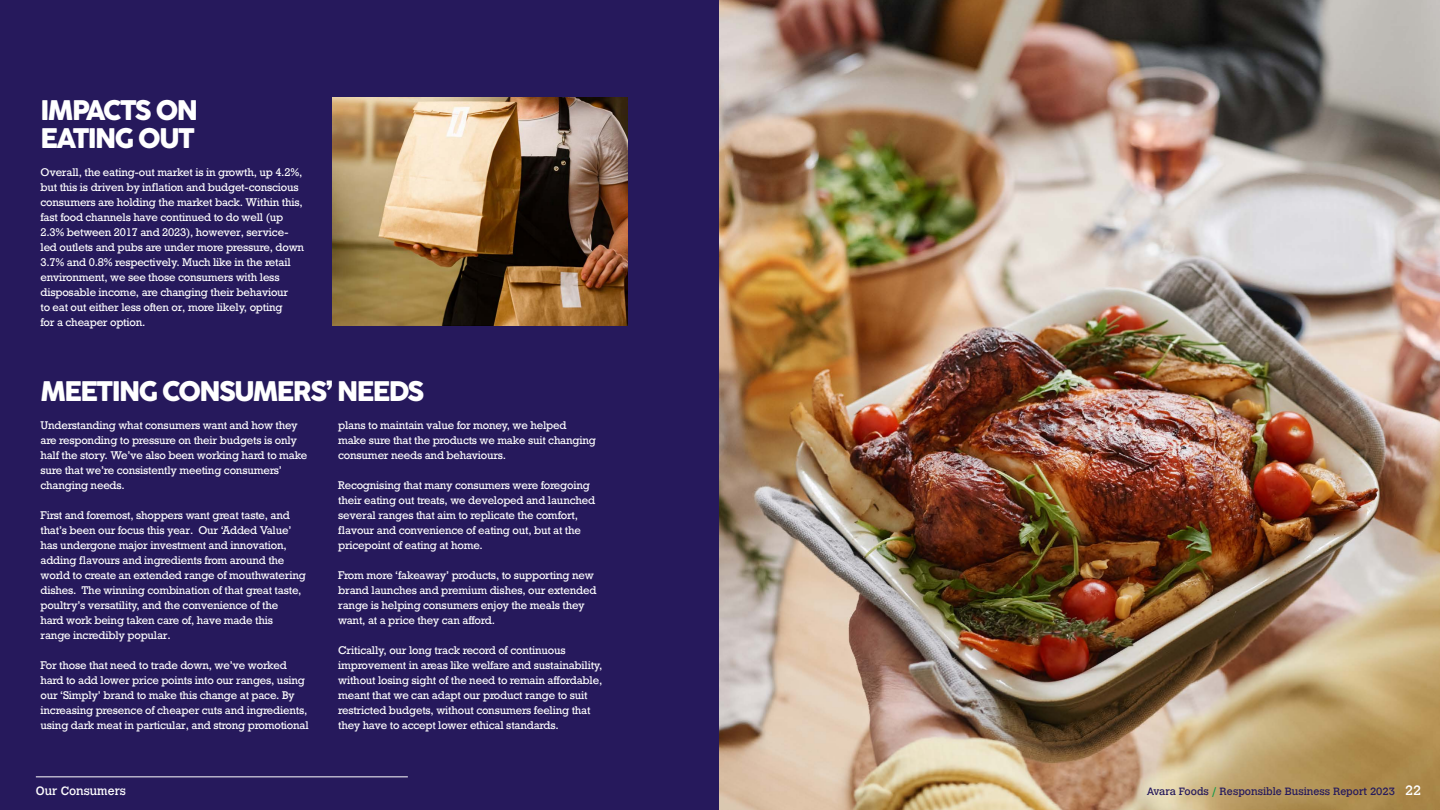
<style>
.page{position:relative;width:1440px;height:810px;background:#26195c}
.page>*{position:absolute;margin:0;border:0;box-sizing:border-box;transform-origin:0 0}
.t1{font:26.25px/28.5px "Cocogoose Pro";letter-spacing:-.06em;color:#fff}
.t2{font:12px "Calvert";color:#fff}
.t3{font:10.5px/15px "Rockwell";letter-spacing:-.02em;color:#fff}
.t4{font:10.5px "Calvert";color:#261a5c}
.s1{color:#009945}
.s2{font-size:13.5px;color:#fff}
</style>
<div class="page">
<img style="left:332px;top:97px;width:296px;height:229px">
<img style="left:719px;top:0;width:721px;height:810px">
<hr style="left:36px;top:776px;width:372px;height:1px;background:#fff">
<h1 class="t1" style="left:41px;top:95px;width:159px">IMPACTS ON<br>EATING OUT</h1>
<p class="t3" style="left:41px;top:165px;width:265px">Overall, the eating-out market is in growth, up 4.2%, but this is driven by inflation and budget-conscious consumers are holding the market back. Within this, fast food channels have continued to do well (up 2.3% between 2017 and 2023), however, service&shy;led outlets and pubs are under more pressure, down 3.7% and 0.8% respectively. Much like in the retail environment, we see those consumers with less disposable income, are changing their behaviour<br>to eat out either less often or, more likely, opting<br>for a cheaper option.</p>
<h1 class="t1" style="left:41px;top:377px;width:386px">MEETING CONSUMERS’ NEEDS</h1>
<p class="t3" style="left:41px;top:417px;width:268px">Understanding what consumers want and how they are responding to pressure on their budgets is only half the story. We’ve also been working hard to make sure that we’re consistently meeting consumers’ changing needs.</p>
<p class="t3" style="left:41px;top:507px;width:267px">First and foremost, shoppers want great taste, and that’s been our focus this year. Our ‘Added Value’ has undergone major investment and innovation, adding flavours and ingredients from around the world to create an extended range of mouthwatering dishes. The winning combination of that great taste, poultry’s versatility, and the convenience of the<br>hard work being taken care of, have made this<br>range incredibly popular.</p>
<p class="t3" style="left:41px;top:657px;width:270px">For those that need to trade down, we’ve worked hard to add lower price points into our ranges, using our ‘Simply’ brand to make this change at pace. By increasing presence of cheaper cuts and ingredients, using dark meat in particular, and strong promotional</p>
<p class="t3" style="left:338px;top:418px;width:259px">plans to maintain value for money, we helped make sure that the products we make suit changing consumer needs and behaviours.</p>
<p class="t3" style="left:338px;top:478px;width:259px">Recognising that many consumers were foregoing their eating out treats, we developed and launched several ranges that aim to replicate the comfort, flavour and convenience of eating out, but at the pricepoint of eating at home.</p>
<p class="t3" style="left:338px;top:568px;width:260px">From more ‘fakeaway’ products, to supporting new brand launches and premium dishes, our extended range is helping consumers enjoy the meals they want, at a price they can afford.</p>
<p class="t3" style="left:338px;top:643px;width:266px">Critically, our long track record of continuous improvement in areas like welfare and sustainability, without losing sight of the need to remain affordable, meant that we can adapt our product range to suit restricted budgets, without consumers feeling that they have to accept lower ethical standards.</p>
<p class="t2" style="left:36px;top:784px;width:92px">Our Consumers</p>
<p class="t4" style="left:1147px;top:785px;width:276px">Avara Foods <span class="s1">/</span> Responsible Business Report 2023 <span class="s2">22</span></p>
</div>
